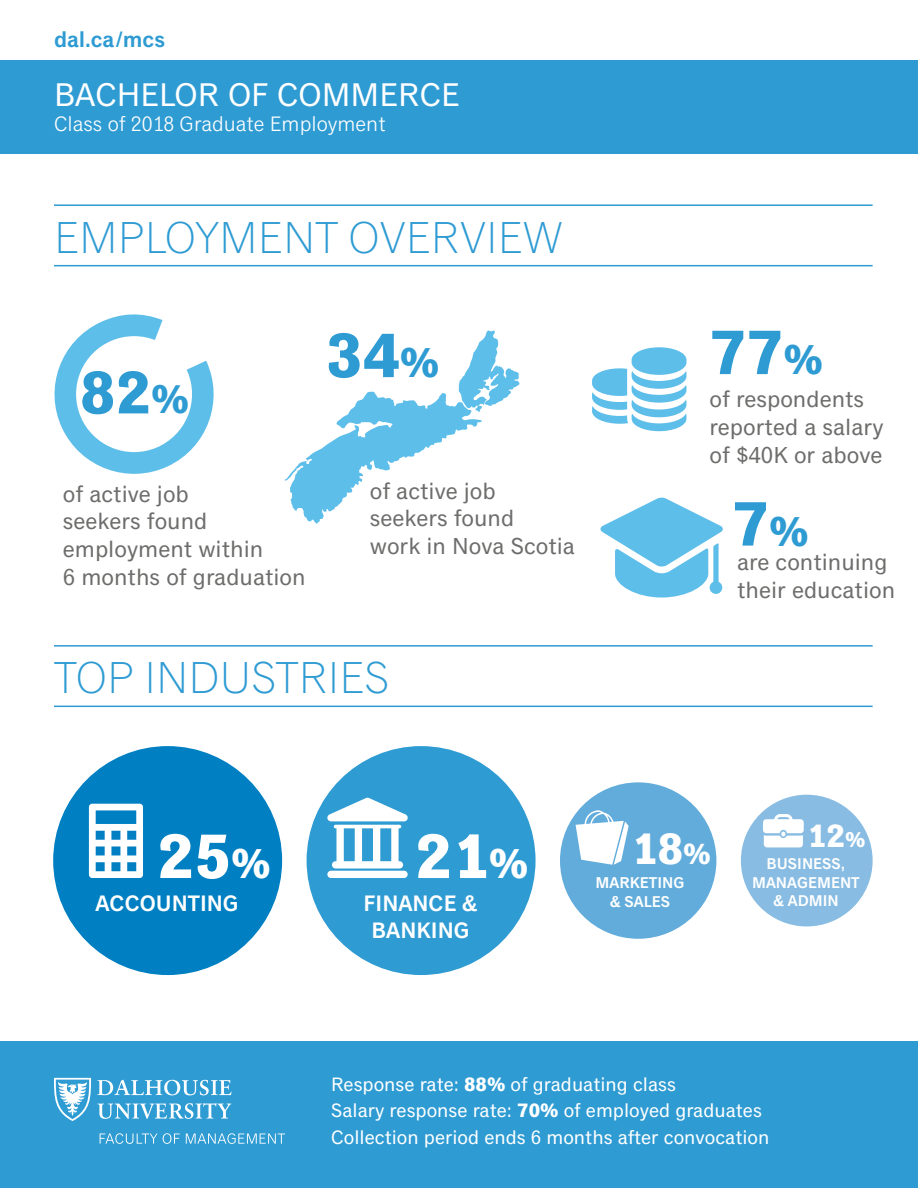
<style>
.page{position:relative;width:918px;height:1188px;background:#fff}
.page>*{position:absolute;margin:0;border:0;box-sizing:border-box;transform-origin:0 0}
.t1{font:700 63px "Classic Grotesque Std";color:#2e9bd3}
.t2{font:700 63px "Classic Grotesque Std";color:#fff}
.t3{font:700 60.45px "Classic Grotesque Std";color:#2e9bd3}
.t4{font:300 45px "Classic Grotesque Std";color:#2e9bd3}
.t5{font:700 44.1px "Classic Grotesque Std";color:#fff}
.t6{font:33px "Classic Grotesque Std";color:#fff}
.t7{font:700 32.4px "Classic Grotesque Std";color:#fff}
.t8{font:23.25px/27.9px "Classic Grotesque Std";color:#6d6d6c}
.t9{font:600 22.5px/27px "Classic Grotesque Std";color:#fff;text-align:center}
.t10{font:600 22.5px "Classic Grotesque Std";letter-spacing:-.005em;color:#2e9bd3}
.t11{font:21px "Classic Grotesque Std";color:#fff}
.t12{font:19.5px "Classic Grotesque Std";color:#fff}
.t13{font:600 15.75px/18.9px "Classic Grotesque Std";color:#fff;text-align:center}
.s1{font-size:40.35px}
.s2{font-size:42px}
.s3{font-size:29.4px}
.s4{font-size:21.6px}
.s5{font-weight:700}
</style>
<div class="page">
<svg style="left:54px;top:314px;width:160px;height:160px"></svg>
<div style="left:76px;top:336px;width:116px;height:116px;background:#fff;border-radius:50%"></div>
<div style="left:560px;top:782px;width:156px;height:157px;background:#62acdb;border-radius:50%"></div>
<svg style="left:576px;top:810px;width:53px;height:55px"></svg>
<div style="left:0;top:60px;width:918px;height:94px;background:#2e9bd3"></div>
<div style="left:0;top:1041px;width:918px;height:147px;background:#2e9bd3"></div>
<hr style="left:54px;top:204px;width:819px;height:2px;background:#2e9bd3">
<hr style="left:54px;top:645px;width:819px;height:2px;background:#2e9bd3">
<hr style="left:54px;top:265px;width:819px;height:1px;background:#2e9bd3">
<hr style="left:54px;top:706px;width:819px;height:1px;background:#2e9bd3">
<svg style="left:285px;top:330px;width:235px;height:194px"></svg>
<svg style="left:600px;top:497px;width:123px;height:101px"></svg>
<svg style="left:592px;top:347px;width:94px;height:84px"></svg>
<div style="left:741px;top:795px;width:132px;height:131px;background:#88bce3;border-radius:50%"></div>
<svg style="left:763px;top:814px;width:41px;height:33px"></svg>
<div style="left:53px;top:746px;width:229px;height:229px;background:#0080c2;border-radius:50%"></div>
<svg style="left:89px;top:804px;width:54px;height:74px"></svg>
<div style="left:307px;top:746px;width:229px;height:229px;background:#2e9bd3;border-radius:50%"></div>
<div style="left:327px;top:871px;width:81px;height:7px;background:#fff;border-radius:4px"></div>
<svg style="left:327px;top:798px;width:81px;height:71px"></svg>
<svg style="left:100px;top:1133px;width:80px;height:11px"></svg>
<svg style="left:186px;top:1133px;width:99px;height:11px"></svg>
<svg style="left:54px;top:1078px;width:37px;height:43px"></svg>
<svg style="left:97px;top:1080px;width:135px;height:15px"></svg>
<svg style="left:97px;top:1103px;width:134px;height:16px"></svg>
<p class="t10" style="left:54px;top:27px;width:113px">dal.ca/mcs</p>
<p class="t6" style="left:54px;top:76px;width:407px">BACHELOR OF COMMERCE</p>
<p class="t11" style="left:54px;top:112px;width:333px">Class of 2018 Graduate Employment</p>
<p class="t4" style="left:54px;top:212px;width:510px">EMPLOYMENT OVERVIEW</p>
<p class="t3" style="left:80px;top:359px;width:111px">82<span class="s1">%</span></p>
<p class="t8" style="left:63px;top:481px;width:244px">of active job<br>seekers found employment within<br>6 months of graduation</p>
<p class="t1" style="left:326px;top:320px;width:115px">34<span class="s2">%</span></p>
<p class="t1" style="left:710px;top:317px;width:115px">77<span class="s2">%</span></p>
<p class="t8" style="left:370px;top:478px;width:207px">of active job seekers found<br>work in Nova Scotia</p>
<p class="t8" style="left:710px;top:386px;width:175px">of respondents reported a salary of $40K or above</p>
<p class="t1" style="left:732px;top:489px;width:78px">7<span class="s2">%</span></p>
<p class="t8" style="left:737px;top:549px;width:160px">are continuing their education</p>
<p class="t4" style="left:54px;top:652px;width:337px">TOP INDUSTRIES</p>
<p class="t2" style="left:157px;top:821px;width:115px">25<span class="s2">%</span></p>
<p class="t9" style="left:96px;top:891px;width:145px">ACCOUNTING</p>
<p class="t2" style="left:415px;top:821px;width:115px">21<span class="s2">%</span></p>
<p class="t9" style="left:364px;top:891px;width:115px">FINANCE &amp;<br>BANKING</p>
<p class="t5" style="left:631px;top:824px;width:81px">18<span class="s3">%</span></p>
<p class="t13" style="left:596px;top:874px;width:91px">MARKETING &amp; SALES</p>
<p class="t7" style="left:807px;top:817px;width:60px">12<span class="s4">%</span></p>
<p class="t13" style="left:752px;top:855px;width:109px">BUSINESS,<br>MANAGEMENT &amp; ADMIN</p>
<p class="t12" style="left:331px;top:1073px;width:346px">Response rate: <span class="s5">88%</span> of graduating class</p>
<p class="t12" style="left:331px;top:1100px;width:432px">Salary response rate: <span class="s5">70%</span> of employed graduates</p>
<p class="t12" style="left:331px;top:1126px;width:440px">Collection period ends 6 months after convocation</p>
</div>
